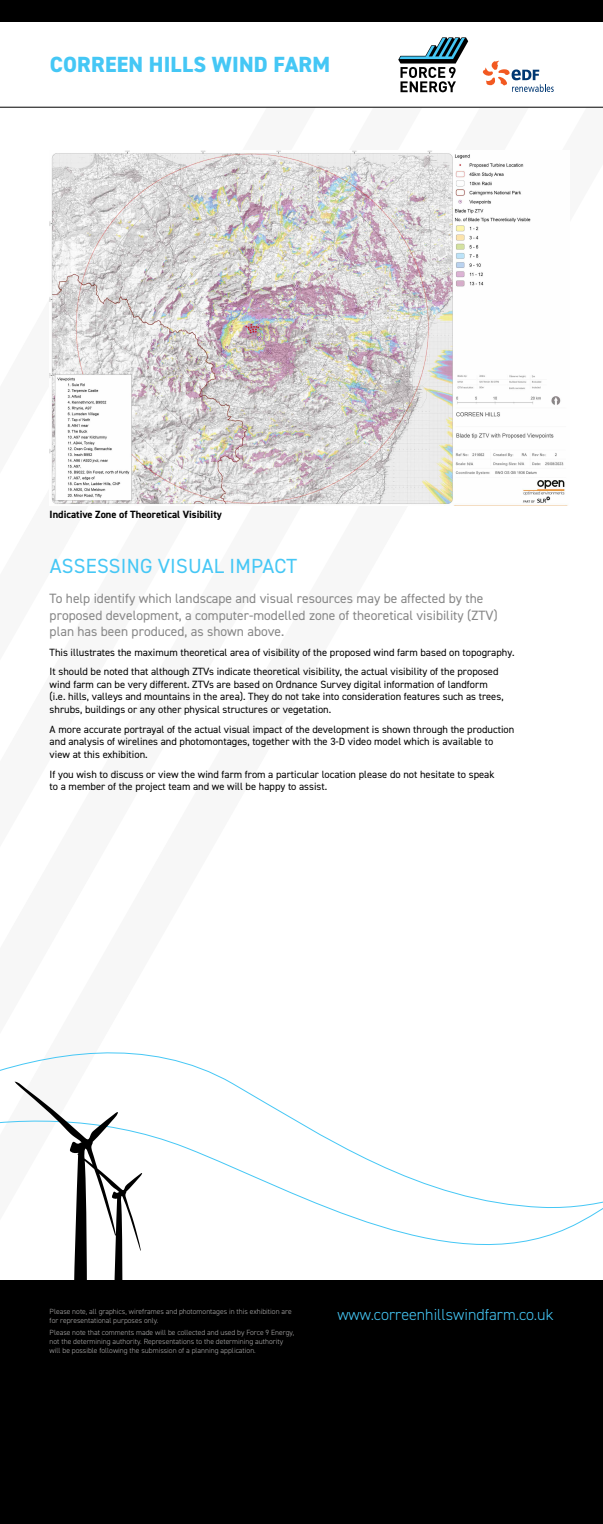
<style>
.page{position:relative;width:603px;height:1524px;background:#fff}
.page>*{position:absolute;margin:0;border:0;box-sizing:border-box;transform-origin:0 0}
.t1{font:800 22px "DIN2014";letter-spacing:.01em;color:#45c7f5}
.t2{font:20.5px "DIN2014";letter-spacing:.01em;color:#45c7f5}
.t3{font:300 16px "DIN2014";color:#45c7f5}
.t4{font:13.5px/16.2px "DIN2014";color:#878787}
.t5{font:10.5px/12.6px "DIN2014";color:#000}
.t6{font:700 10.5px "DIN2014";color:#000}
.t7{font:300 7.5px/9px "DIN2014";color:#b3b2b2}
</style>
<div class="page">
<svg style="left:398px;top:37px;width:70px;height:55px"></svg>
<div style="left:0;top:0;width:602px;height:22px;background:#000"></div>
<div style="left:0;top:1280px;width:602px;height:244px;background:#000"></div>
<hr style="left:0;top:107px;width:602px;height:1px;background:#000">
<svg style="left:482px;top:61px;width:71px;height:31px"></svg>
<svg style="left:0;top:1052px;width:602px;height:193px"></svg>
<svg style="left:15px;top:1081px;width:127px;height:199px"></svg>
<img style="left:50px;top:151px;width:518px;height:355px">
<h1 class="t1" style="left:50px;top:49px;width:282px">CORREEN HILLS WIND FARM</h1>
<p class="t6" style="left:50px;top:508px;width:174px">Indicative Zone of Theoretical Visibility</p>
<h2 class="t2" style="left:50px;top:553px;width:249px">ASSESSING VISUAL IMPACT</h2>
<p class="t4" style="left:50px;top:590px;width:449px">To help identify which landscape and visual resources may be affected by the proposed development, a computer-modelled zone of theoretical visibility (ZTV) plan has been produced, as shown above.</p>
<p class="t5" style="left:50px;top:642px;width:466px;line-height:19.7px">This illustrates the maximum theoretical area of visibility of the proposed wind farm based on topography.<br>It should be noted that although ZTVs indicate theoretical visibility, the actual visibility of the proposed</p>
<p class="t5" style="left:50px;top:678px;width:455px">wind farm can be very different. ZTVs are based on Ordnance Survey digital information of landform (i.e. hills, valleys and mountains in the area). They do not take into consideration features such as trees, shrubs, buildings or any other physical structures or vegetation.</p>
<p class="t5" style="left:50px;top:722px;width:466px">A more accurate portrayal of the actual visual impact of the development is shown through the production and analysis of wirelines and photomontages, together with the 3-D video model which is available to view at this exhibition.</p>
<p class="t5" style="left:50px;top:767px;width:446px">If you wish to discuss or view the wind farm from a particular location please do not hesitate to speak to a member of the project team and we will be happy to assist.</p>
<p class="t7" style="left:50px;top:1306px;width:243px">Please note, all graphics, wireframes and photomontages in this exhibition are for representational purposes only.</p>
<p class="t7" style="left:50px;top:1328px;width:246px">Please note that comments made will be collected and used by Force 9 Energy, not the determining authority. Representations to the determining authority will be possible following the submission of a planning application.</p>
<h3 class="t3" style="left:337px;top:1305px;width:217px">www.correenhillswindfarm.co.uk</h3>
</div>
